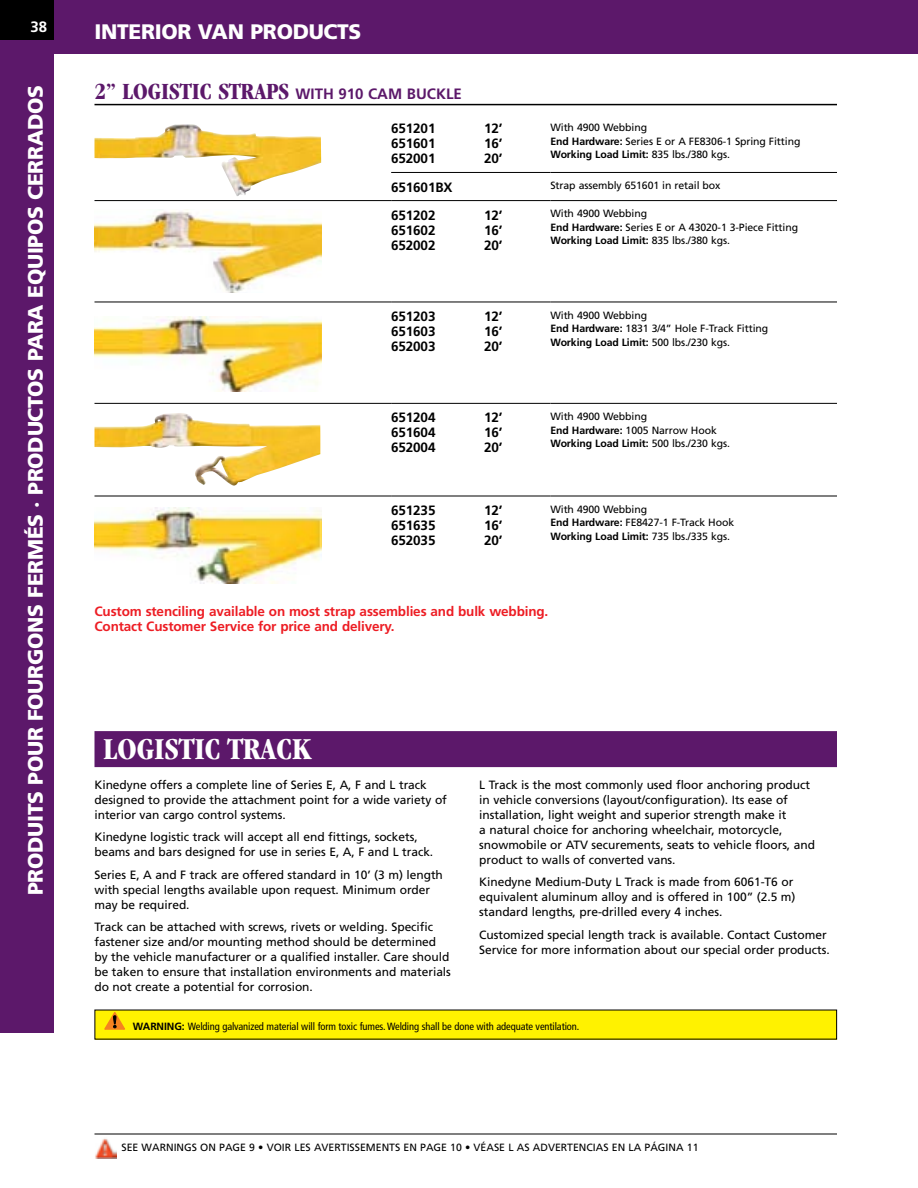
<style>
.page{position:relative;width:918px;height:1188px;background:#fff}
.page>*{position:absolute;margin:0;border:0;box-sizing:border-box;transform-origin:0 0}
.t1{font:700 condensed 31.5px "Garamond";color:#fff}
.t2{font:700 condensed 24px "Garamond";color:#5c186a}
.t3{font:900 21px "Frutiger";letter-spacing:-.015em;color:#fff}
.t4{font:700 15px "Frutiger";color:#5c186a}
.t5{font:700 15px "Frutiger";color:#fff}
.t6{font:700 13.5px "Frutiger";letter-spacing:-.01em;color:#000}
.t7{font:700 13.5px/15px "Frutiger";letter-spacing:-.01em;color:#ed1d24}
.t8{font:12px/15px "Frutiger";letter-spacing:-.005em;color:#000}
.t9{font:10.5px/13.5px "Frutiger";letter-spacing:-.01em;color:#000}
.t10{font:condensed 10.5px "Frutiger";letter-spacing:-.01em;color:#000}
.s1{font-family:"Frutiger";font-stretch:normal;font-size:15px}
.s2{font-weight:700}
.s3{font-weight:700;font-stretch:normal}
</style>
<div class="page">
<div style="left:0;top:0;width:54px;height:1032px;background:#5c186a"></div>
<div style="left:0;top:0;width:918px;height:54px;background:#5c186a"></div>
<div style="left:0;top:0;width:54px;height:40px;background:#000"></div>
<hr style="left:94px;top:1134px;width:743px;height:1px;background:#000">
<img style="left:95px;top:1138px;width:21px;height:20px">
<hr style="left:94px;top:104px;width:743px;height:1px;background:#000">
<hr style="left:391px;top:172px;width:159px;height:1px;background:#000">
<hr style="left:550px;top:172px;width:287px;height:1px;background:#000">
<hr style="left:94px;top:200px;width:297px;height:1px;background:#000">
<hr style="left:391px;top:200px;width:159px;height:1px;background:#000">
<hr style="left:550px;top:200px;width:287px;height:1px;background:#000">
<hr style="left:94px;top:302px;width:297px;height:1px;background:#000">
<hr style="left:391px;top:302px;width:159px;height:1px;background:#000">
<hr style="left:550px;top:302px;width:287px;height:1px;background:#000">
<hr style="left:94px;top:403px;width:297px;height:1px;background:#000">
<hr style="left:391px;top:403px;width:159px;height:1px;background:#000">
<hr style="left:550px;top:403px;width:287px;height:1px;background:#000">
<hr style="left:94px;top:496px;width:297px;height:1px;background:#000">
<hr style="left:391px;top:496px;width:159px;height:1px;background:#000">
<hr style="left:550px;top:496px;width:287px;height:1px;background:#000">
<img style="left:94px;top:124px;width:227px;height:72px">
<img style="left:94px;top:210px;width:228px;height:83px">
<img style="left:94px;top:317px;width:228px;height:75px">
<img style="left:94px;top:413px;width:226px;height:73px">
<img style="left:94px;top:507px;width:228px;height:76px">
<div style="left:94px;top:731px;width:743px;height:36px;background:#5c186a"></div>
<div style="left:95px;top:1010px;width:742px;height:29px;background:#fff200"></div>
<svg style="left:104px;top:1012px;width:21px;height:18px"></svg>
<p class="t5" style="left:30px;top:18px;width:18px">38</p>
<h3 class="t3" style="left:23px;top:895px;width:811px;rotate:-90deg">PRODUITS POUR FOURGONS FERMÉS · PRODUCTOS PARA EQUIPOS CERRADOS</h3>
<h3 class="t3" style="left:94px;top:19px;width:268px">INTERIOR VAN PRODUCTS</h3>
<h2 class="t2" style="left:94px;top:78px;width:212px">2” LOGISTIC STRAPS <span class="s1">with</span></h2>
<p class="t4" style="left:339px;top:85px;width:88px">910 Cam Buckle</p>
<p class="t6" style="left:391px;top:121px;width:46px">651201</p>
<p class="t6" style="left:484px;top:121px;width:20px">12’</p>
<p class="t6" style="left:391px;top:136px;width:46px">651601</p>
<p class="t6" style="left:484px;top:136px;width:20px">16’</p>
<p class="t6" style="left:391px;top:151px;width:46px">652001</p>
<p class="t6" style="left:484px;top:151px;width:20px">20’</p>
<p class="t9" style="left:550px;top:121px;width:251px">With 4900 Webbing<br><span class="s2">End Hardware:</span> Series E or A FE8306-1 Spring Fitting<br><span class="s2">Working Load Limit:</span> 835 lbs./380 kgs.</p>
<p class="t6" style="left:391px;top:179px;width:63px">651601BX</p>
<p class="t9" style="left:550px;top:179px;width:172px">Strap assembly 651601 in retail box</p>
<p class="t6" style="left:391px;top:207px;width:46px">651202</p>
<p class="t6" style="left:484px;top:207px;width:20px">12’</p>
<p class="t6" style="left:391px;top:222px;width:46px">651602</p>
<p class="t6" style="left:484px;top:222px;width:20px">16’</p>
<p class="t6" style="left:391px;top:237px;width:46px">652002</p>
<p class="t6" style="left:484px;top:237px;width:20px">20’</p>
<p class="t9" style="left:550px;top:207px;width:249px">With 4900 Webbing<br><span class="s2">End Hardware:</span> Series E or A 43020-1 3-Piece Fitting<br><span class="s2">Working Load Limit:</span> 835 lbs./380 kgs.</p>
<p class="t6" style="left:391px;top:308px;width:46px">651203</p>
<p class="t6" style="left:484px;top:308px;width:20px">12’</p>
<p class="t6" style="left:391px;top:323px;width:46px">651603</p>
<p class="t6" style="left:484px;top:323px;width:20px">16’</p>
<p class="t6" style="left:391px;top:338px;width:46px">652003</p>
<p class="t6" style="left:484px;top:338px;width:20px">20’</p>
<p class="t9" style="left:550px;top:309px;width:219px">With 4900 Webbing<br><span class="s2">End Hardware:</span> 1831 3/4” H ole F-Track Fitting<br><span class="s2">Working Load Limit:</span> 500 lbs./230 kgs.</p>
<p class="t6" style="left:391px;top:410px;width:46px">651204</p>
<p class="t6" style="left:484px;top:410px;width:20px">12’</p>
<p class="t6" style="left:391px;top:425px;width:46px">651604</p>
<p class="t6" style="left:484px;top:425px;width:20px">16’</p>
<p class="t6" style="left:391px;top:440px;width:46px">652004</p>
<p class="t6" style="left:484px;top:440px;width:20px">20’</p>
<p class="t9" style="left:550px;top:410px;width:181px">With 4900 Webbing<br><span class="s2">End Hardware:</span> 1005 Narrow Hook<br><span class="s2">Working Load Limit:</span> 500 lbs./230 kgs.</p>
<p class="t6" style="left:391px;top:503px;width:46px">651235</p>
<p class="t6" style="left:484px;top:503px;width:20px">12’</p>
<p class="t6" style="left:391px;top:518px;width:46px">651635</p>
<p class="t6" style="left:484px;top:518px;width:20px">16’</p>
<p class="t6" style="left:391px;top:533px;width:46px">652035</p>
<p class="t6" style="left:484px;top:533px;width:20px">20’</p>
<p class="t9" style="left:550px;top:503px;width:185px">With 4900 Webbing<br><span class="s2">End Hardware:</span> FE8427-1 F-Track H ook<br><span class="s2">Working Load Limit:</span> 735 lbs./335 kgs.</p>
<p class="t7" style="left:94px;top:604px;width:455px">Custom stenciling available on most strap assemblies and bulk webbing.<br>Contact Customer Service for price and delivery.</p>
<h1 class="t1" style="left:104px;top:731px;width:30px">LOGISTIC</h1>
<h1 class="t1" style="left:227px;top:731px;width:34px">TRACK</h1>
<p class="t8" style="left:94px;top:777px;width:354px">Kinedyne offers a complete line of Series E, A, F and L track designed to provide the attachment point for a wide variety of interior van cargo control systems.</p>
<p class="t8" style="left:94px;top:829px;width:340px">Kinedyne logistic track will accept all end fittings, sockets, beams and bars designed for use in series E, A, F and L track.</p>
<p class="t8" style="left:94px;top:867px;width:350px">Series E, A and F track are offered standard in 10’ (3 m) length with special lengths available upon request. Minimum order may be required.</p>
<p class="t8" style="left:94px;top:919px;width:358px">Track can be attached with screws, rivets or welding. Specific fastener size and/or mounting method should be determined by the vehicle manufacturer or a qualified installer. Care should be taken to ensure that installation environments and materials do not create a potential for corrosion.</p>
<p class="t8" style="left:479px;top:777px;width:337px">L Track is the most commonly used floor anchoring product in vehicle conversions (layout/configuration). Its ease of installation, light weight and superior strength make it<br>a natural choice for anchoring wheelchair, motorcycle, snowmobile or ATV securements, seats to vehicle floors, and product to walls of converted vans.</p>
<p class="t8" style="left:479px;top:874px;width:318px">Kinedyne Medium-Duty L Track is made from 6061-T6 or equivalent aluminum alloy and is offered in 100” (2.5 m) standard lengths, pre-drilled every 4 inches.</p>
<p class="t8" style="left:479px;top:927px;width:352px">Customized special length track is available. Contact Customer<br>Service for more information about our special order products.</p>
<p class="t10" style="left:133px;top:1020px;width:448px"><span class="s3">WARNING:</span> Welding galvanized material will form toxic fumes. Welding shall be done with adequate ventilation.</p>
<p class="t9" style="left:122px;top:1141px;width:579px">SEE WARN INGS ON PAG E 9 • VOIR LES AVERTISSEMENTS EN PAG E 10 • VÉASE L AS ADVERTENCIAS EN LA PÁG INA 11</p>
</div>
